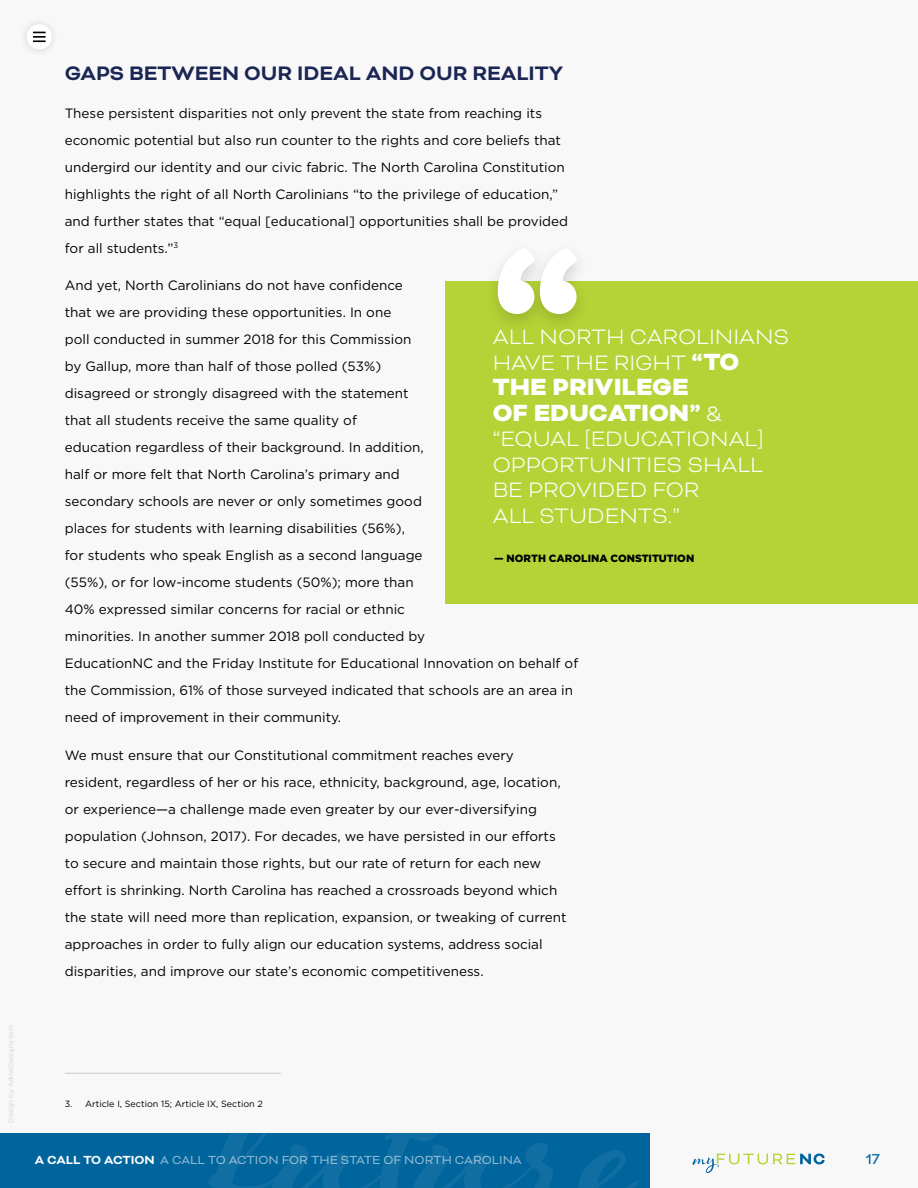
<style>
.page{position:relative;width:918px;height:1188px;background:#f8f8f8}
.page>*{position:absolute;margin:0;border:0;box-sizing:border-box;transform-origin:0 0}
.t1{font:900 27px/25.5px "Bicyclette";color:#fff}
.t2{font:300 24px/25.5px "Bicyclette";color:#fff}
.t3{font:700 22.5px "Bicyclette";color:#1c2654}
.t4{font:16.5px "Bicyclette";color:#00649d}
.t5{font:13.5px/27px "Gotham";color:#000}
.t6{font:13.5px "Bicyclette";color:#fff}
.t7{font:900 10.5px "Gotham";color:#000}
.t8{font:9px "Gotham";color:#000}
.t9{font:6.75px "Gotham";color:#d1d3d4}
.s1{font-weight:900;font-size:27px}
.s2{font-weight:300;font-size:24px}
.s3{font-weight:700}
</style>
<div class="page">
<div style="left:0;top:1133px;width:650px;height:55px;background:#00649d"></div>
<svg style="left:209px;top:1133px;width:430px;height:55px"></svg>
<svg style="left:692px;top:1153px;width:133px;height:20px"></svg>
<hr style="left:65px;top:1073px;width:216px;height:1px;background:#c7c8ca">
<div style="left:446px;top:281px;width:472px;height:323px;background:#b5d336"></div>
<div style="left:483px;top:241px;width:108px;height:94px;background:#000;opacity:.15"></div>
<svg style="left:498px;top:248px;width:79px;height:66px"></svg>
<div style="left:27px;top:24px;width:25px;height:25px;background:#fff;border-radius:50%"></div>
<svg style="left:33px;top:32px;width:13px;height:10px"></svg>
<p class="t9" style="left:6px;top:1123px;width:99px;rotate:-90deg">Design by AdrialDesigns.com</p>
<h3 class="t3" style="left:65px;top:60px;width:500px">GAPS BETWEEN OUR IDEAL AND OUR REALITY</h3>
<p class="t5" style="left:65px;top:99px;width:505px">These persistent disparities not only prevent the state from reaching its economic potential but also run counter to the rights and core beliefs that undergird our identity and our civic fabric. The North Carolina Constitution highlights the right of all North Carolinians “to the privilege of education,” and further states that “equal [educational] opportunities shall be provided for all students.”<sup>3</sup></p>
<p class="t5" style="left:65px;top:272px;width:515px">And yet, North Carolinians do not have confidence<br>that we are providing these opportunities. In one<br>poll conducted in summer 2018 for this Commission<br>by Gallup, more than half of those polled (53%)<br>disagreed or strongly disagreed with the statement<br>that all students receive the same quality of<br>education regardless of their background. In addition,<br>half or more felt that North Carolina’s primary and<br>secondary schools are never or only sometimes good<br>places for students with learning disabilities (56%),<br>for students who speak English as a second language<br>(55%), or for low-income students (50%); more than<br>40% expressed similar concerns for racial or ethnic<br>minorities. In another summer 2018 poll conducted by<br>EducationNC and the Friday Institute for Educational Innovation on behalf of the Commission, 61% of those surveyed indicated that schools are an area in need of improvement in their community.</p>
<p class="t5" style="left:65px;top:742px;width:503px">We must ensure that our Constitutional commitment reaches every resident, regardless of her or his race, ethnicity, background, age, location, or experience—a challenge made even greater by our ever-diversifying population (Johnson, 2017). For decades, we have persisted in our efforts to secure and maintain those rights, but our rate of return for each new effort is shrinking. North Carolina has reached a crossroads beyond which the state will need more than replication, expansion, or tweaking of current approaches in order to fully align our education systems, address social disparities, and improve our state’s economic competitiveness.</p>
<h2 class="t2" style="left:493px;top:324px;width:298px">ALL NORTH CAROLINIANS<br>HAVE THE RIGHT <span class="s1">“TO</span></h2>
<h1 class="t1" style="left:493px;top:375px;width:231px">THE PRIVILEGE<br>OF EDUCATION” <span class="s2">&amp;</span></h1>
<h2 class="t2" style="left:493px;top:426px;width:273px">“EQUAL [EDUCATIONAL]<br>OPPORTUNITIES SHALL<br>BE PROVIDED FOR<br>ALL STUDENTS.”</h2>
<p class="t7" style="left:494px;top:551px;width:201px">— NORTH CAROLINA CONSTITUTION</p>
<p class="t8" style="left:65px;top:1098px;width:200px">3. Article I, Section 15; Article IX, Section 2</p>
<p class="t6" style="left:35px;top:1152px;width:489px"><span class="s3">A CALL TO ACTION</span> A CALL TO ACTION FOR THE STATE OF NORTH CAROLINA</p>
<p class="t4" style="left:865px;top:1150px;width:16px">17</p>
</div>
